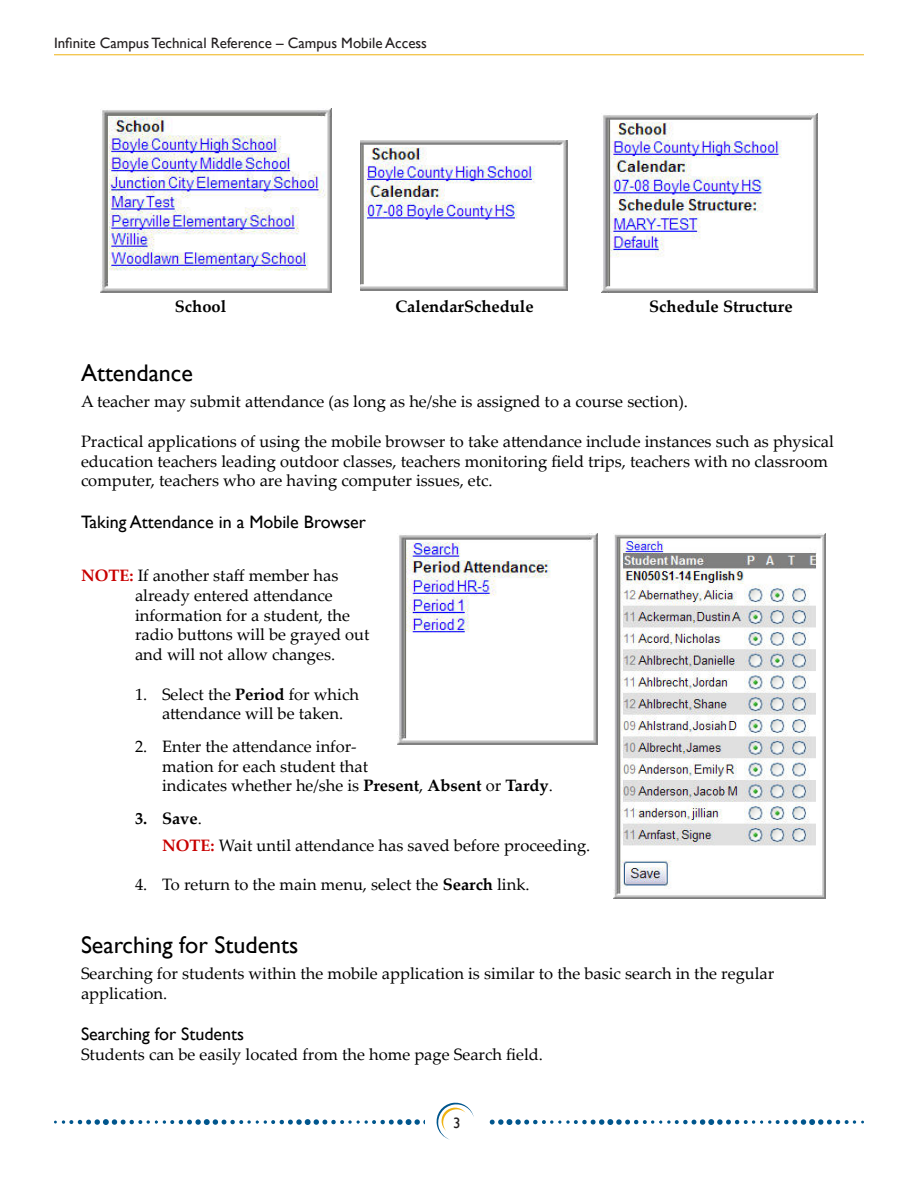
<style>
.page{position:relative;width:918px;height:1188px;background:#fff}
.page>*{position:absolute;margin:0;border:0;box-sizing:border-box;transform-origin:0 0}
.ICUG_TOC_2{font:24px "Gill Sans";color:#000}
.ICUG_Normal{font:18px "Gill Sans";color:#000}
.ICUG_Normal-2{font:16.5px/19.8px "Palatino Linotype";color:#000}
.ICUG_bullet{font:16.5px/19.5px "Palatino Linotype";color:#000}
.ICUG_Note{font:16.5px/19.8px "Palatino Linotype";color:#000}
.ICUG_Normal-3{font:700 16.5px "Palatino Linotype";color:#000}
.ICUG_bullet-2{font:700 16.5px "Palatino Linotype";color:#000}
.t1{font:15px "Gill Sans";color:#231f20}
.s1{font-weight:700;color:#c80000}
.s2{font-weight:700}
.s3{font-weight:400}
</style>
<div class="page">
<hr style="left:54px;top:54px;width:810px;height:1px;background:#efb211">
<svg style="left:54px;top:1102px;width:810px;height:38px"></svg>
<img style="left:100px;top:108px;width:231px;height:184px">
<img style="left:360px;top:141px;width:208px;height:150px">
<img style="left:602px;top:114px;width:216px;height:178px">
<img style="left:397px;top:533px;width:201px;height:212px">
<img style="left:613px;top:533px;width:212px;height:365px">
<p class="t1" style="left:54px;top:34px;width:375px">Infinite Campus Technical Reference – Campus Mobile Access</p>
<p class="ICUG_Normal-3" style="left:175px;top:295px;width:53px">School</p>
<p class="ICUG_Normal-3" style="left:395px;top:295px;width:140px">CalendarSchedule</p>
<p class="ICUG_Normal-3" style="left:649px;top:295px;width:145px">Schedule Structure</p>
<p class="ICUG_TOC_2" style="left:81px;top:359px;width:113px">Attendance</p>
<p class="ICUG_Normal-2" style="left:81px;top:391px;width:608px">A teacher may submit attendance (as long as he/she is assigned to a course section).</p>
<p class="ICUG_Normal-2" style="left:81px;top:431px;width:754px">Practical applications of using the mobile browser to take attendance include instances such as physical education teachers leading outdoor classes, teachers monitoring field trips, teachers with no classroom computer, teachers who are having computer issues, etc.</p>
<p class="ICUG_Normal" style="left:81px;top:511px;width:287px">Taking Attendance in a Mobile Browser</p>
<p class="ICUG_Note" style="left:135px;top:565px;width:236px;text-indent:-54px"><span class="s1">NOTE:</span> If another staff member has already entered attendance information for a student, the radio buttons will be grayed out and will not allow changes.</p>
<p class="ICUG_bullet" style="left:162px;top:684px;width:198px;text-indent:-27px">1. Select the <span class="s2">Period</span> for which attendance will be taken.</p>
<p class="ICUG_bullet" style="left:162px;top:736px;width:392px;text-indent:-27px">2. Enter the attendance infor-<br>mation for each student that<br>indicates whether he/she is <span class="s2">Present</span>, <span class="s2">Absent</span> or <span class="s2">Tardy</span>.</p>
<p class="ICUG_bullet-2" style="left:135px;top:807px;width:68px">3. Save<span class="s3">.</span></p>
<p class="ICUG_bullet" style="left:162px;top:835px;width:430px"><span class="s1">NOTE:</span> Wait until attendance has saved before proceeding.</p>
<p class="ICUG_bullet" style="left:135px;top:874px;width:396px">4. To return to the main menu, select the <span class="s2">Search</span> link.</p>
<p class="ICUG_TOC_2" style="left:81px;top:930px;width:219px">Searching for Students</p>
<p class="ICUG_Normal-2" style="left:81px;top:963px;width:695px">Searching for students within the mobile application is similar to the basic search in the regular application.</p>
<p class="ICUG_Normal" style="left:81px;top:1024px;width:165px">Searching for Students</p>
<p class="ICUG_Normal-2" style="left:81px;top:1044px;width:464px">Students can be easily located from the home page Search field.</p>
<p class="t1" style="left:453px;top:1114px;width:9px">3</p>
</div>
